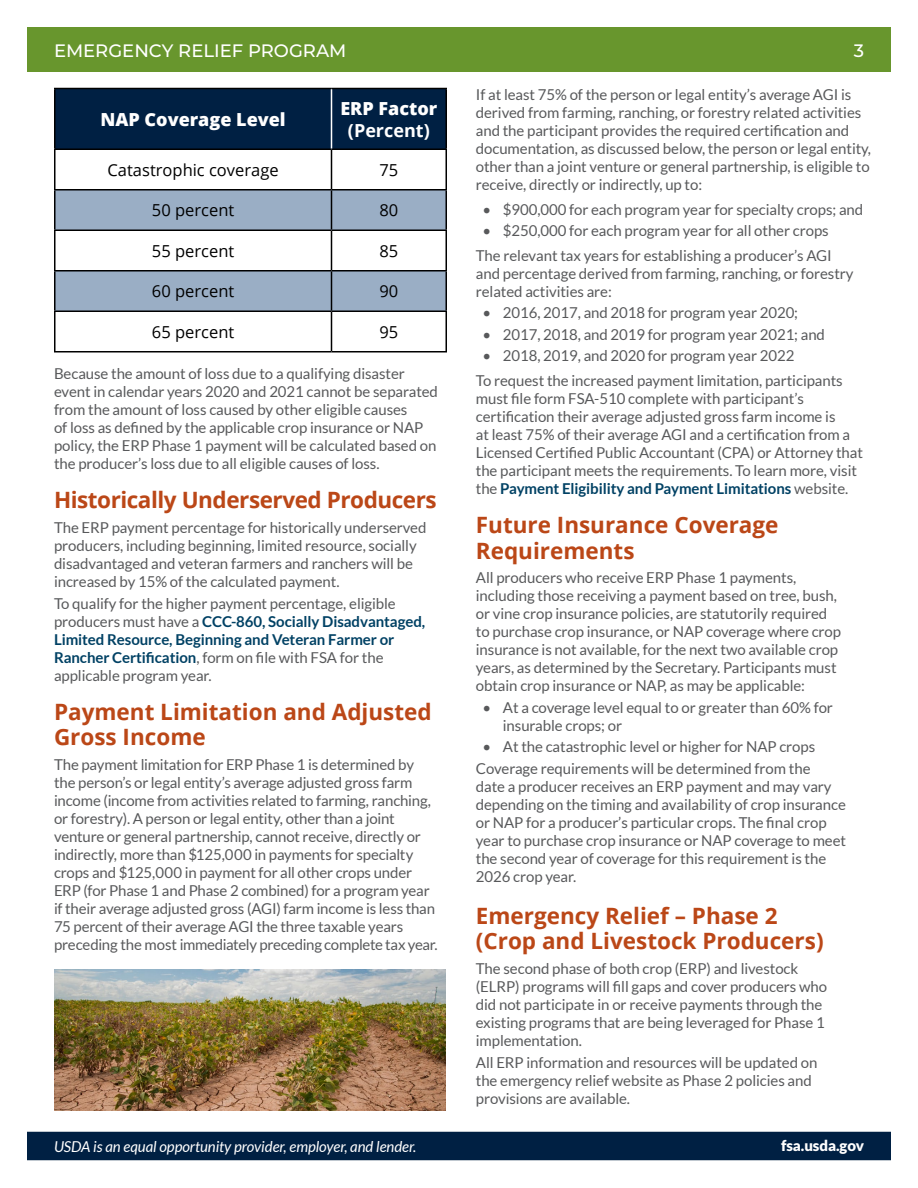
<style>
.page{position:relative;width:918px;height:1188px;background:#fff}
.page>*{position:absolute;margin:0;border:0;box-sizing:border-box;transform-origin:0 0}
.BodySubhead{font:700 22.5px/25.5px "Open Sans";color:#bb4717}
.Body_Text{font:700 22.5px/25.5px "Open Sans";color:#bb4717}
.Body_Text-2{font:700 22.5px "Open Sans";letter-spacing:-.02em;color:#bb4717}
.t1{font:800 18px "Open Sans";color:#fff}
.t2{font:500 18px "Montserrat";color:#fff}
.t3{font:700 18px "Open Sans";color:#fff}
.t4{font:16.5px "Open Sans";color:#000}
.Body_Text-3{font:15px/18px "Lato";letter-spacing:-.005em;color:#58595b}
.Bullets{font:15px/18px "Lato";letter-spacing:-.005em;color:#58595b}
.Body_Text_White{font:italic 15px "Lato";letter-spacing:-.005em;color:#fff}
.Body_Text_White-2{font:900 15px "Lato";letter-spacing:-.005em;color:#fff}
.s1{font-weight:700;color:#004164}
</style>
<div class="page">
<div style="left:27px;top:27px;width:864px;height:44px;background:#68962d"></div>
<div style="left:27px;top:1132px;width:864px;height:28px;background:#002043"></div>
<div style="left:56px;top:89px;width:390px;height:59px;background:#002043"></div>
<svg style="left:56px;top:190px;width:390px;height:120px;fill:#9aaec5"></svg>
<hr style="left:54px;top:88px;width:278px;height:1px;background:#000">
<hr style="left:54px;top:89px;width:2px;height:59px;background:#000">
<hr style="left:332px;top:88px;width:115px;height:1px;background:#000">
<hr style="left:446px;top:89px;width:1px;height:59px;background:#000">
<hr style="left:54px;top:148px;width:278px;height:2px;background:#000">
<hr style="left:54px;top:150px;width:2px;height:39px;background:#000">
<hr style="left:332px;top:148px;width:115px;height:2px;background:#000">
<hr style="left:331px;top:150px;width:1px;height:39px;background:#000">
<hr style="left:446px;top:150px;width:1px;height:39px;background:#000">
<hr style="left:54px;top:189px;width:278px;height:1px;background:#000">
<hr style="left:54px;top:190px;width:2px;height:40px;background:#000">
<hr style="left:332px;top:189px;width:115px;height:1px;background:#000">
<hr style="left:331px;top:190px;width:1px;height:40px;background:#000">
<hr style="left:446px;top:190px;width:1px;height:40px;background:#000">
<hr style="left:54px;top:230px;width:278px;height:1px;background:#000">
<hr style="left:54px;top:231px;width:2px;height:39px;background:#000">
<hr style="left:332px;top:230px;width:115px;height:1px;background:#000">
<hr style="left:331px;top:231px;width:1px;height:39px;background:#000">
<hr style="left:446px;top:231px;width:1px;height:39px;background:#000">
<hr style="left:54px;top:270px;width:278px;height:2px;background:#000">
<hr style="left:54px;top:272px;width:2px;height:38px;background:#000">
<hr style="left:332px;top:270px;width:115px;height:2px;background:#000">
<hr style="left:331px;top:272px;width:1px;height:38px;background:#000">
<hr style="left:446px;top:272px;width:1px;height:38px;background:#000">
<hr style="left:54px;top:310px;width:278px;height:2px;background:#000">
<hr style="left:54px;top:312px;width:2px;height:39px;background:#000">
<hr style="left:332px;top:310px;width:115px;height:2px;background:#000">
<hr style="left:331px;top:312px;width:1px;height:39px;background:#000">
<hr style="left:446px;top:312px;width:1px;height:39px;background:#000">
<hr style="left:54px;top:351px;width:278px;height:1px;background:#000">
<hr style="left:332px;top:351px;width:115px;height:1px;background:#000">
<hr style="left:331px;top:89px;width:1px;height:59px;background:#fff">
<img style="left:54px;top:970px;width:392px;height:140px">
<p class="t2" style="left:54px;top:38px;width:294px">EMERGENCY RELIEF PROGRAM</p>
<p class="t2" style="left:854px;top:38px;width:12px">3</p>
<p class="t1" style="left:100px;top:106px;width:187px">NAP Coverage Level</p>
<p class="t1" style="left:340px;top:94px;width:98px">ERP Factor</p>
<p class="t3" style="left:348px;top:118px;width:83px">(Percent)</p>
<p class="t4" style="left:108px;top:159px;width:173px">Catastrophic coverage</p>
<p class="t4" style="left:379px;top:159px;width:20px">75</p>
<p class="t4" style="left:152px;top:199px;width:84px">50 percent</p>
<p class="t4" style="left:379px;top:199px;width:20px">80</p>
<p class="t4" style="left:152px;top:240px;width:84px">55 percent</p>
<p class="t4" style="left:379px;top:240px;width:20px">85</p>
<p class="t4" style="left:152px;top:280px;width:84px">60 percent</p>
<p class="t4" style="left:379px;top:280px;width:20px">90</p>
<p class="t4" style="left:152px;top:321px;width:84px">65 percent</p>
<p class="t4" style="left:379px;top:321px;width:20px">95</p>
<p class="Body_Text-3" style="left:54px;top:365px;width:386px">Because the amount of loss due to a qualifying disaster event in calendar years 2020 and 2021 cannot be separated from the amount of loss caused by other eligible causes<br>of loss as defined by the applicable crop insurance or NAP policy, the ERP Phase 1 payment will be calculated based on the producer’s loss due to all eligible causes of loss.</p>
<p class="Body_Text-2" style="left:54px;top:484px;width:384px">Historically Underserved Producers</p>
<p class="Body_Text-3" style="left:54px;top:518px;width:374px">The ERP payment percentage for historically underserved producers, including beginning, limited resource, socially disadvantaged and veteran farmers and ranchers will be increased by 15% of the calculated payment.</p>
<p class="Body_Text-3" style="left:54px;top:594px;width:373px">To qualify for the higher payment percentage, eligible producers must have a <span class="s1">CCC-860, Socially Disadvantaged, Limited Resource, Beginning and Veteran Farmer or Rancher Certification</span>, form on file with FSA for the applicable program year.</p>
<p class="Body_Text" style="left:54px;top:698px;width:379px">Payment Limitation and Adjusted<br>Gross Income</p>
<p class="Body_Text-3" style="left:54px;top:755px;width:385px">The payment limitation for ERP Phase 1 is determined by the person’s or legal entity’s average adjusted gross farm income (income from activities related to farming, ranching, or forestry). A person or legal entity, other than a joint venture or general partnership, cannot receive, directly or indirectly, more than $125,000 in payments for specialty crops and $125,000 in payment for all other crops under ERP (for Phase 1 and Phase 2 combined) for a program year if their average adjusted gross (AGI) farm income is less than 75 percent of their average AGI the three taxable years preceding the most immediately preceding complete tax year.</p>
<p class="Body_Text-3" style="left:476px;top:85px;width:397px">If at least 75% of the person or legal entity’s average AGI is derived from farming, ranching, or forestry related activities and the participant provides the required certification and documentation, as discussed below, the person or legal entity, other than a joint venture or general partnership, is eligible to receive, directly or indirectly, up to:</p>
<p class="Body_Text-3" style="left:483px;top:200px;width:382px">• $900,000 for each program year for specialty crops; and</p>
<p class="Body_Text-3" style="left:483px;top:222px;width:348px">• $250,000 for each program year for all other crops</p>
<p class="Body_Text-3" style="left:476px;top:246px;width:379px">The relevant tax years for establishing a producer’s AGI and percentage derived from farming, ranching, or forestry related activities are:</p>
<p class="Body_Text-3" style="left:483px;top:304px;width:317px">• 2016, 2017, and 2018 for program year 2020;</p>
<p class="Body_Text-3" style="left:483px;top:325px;width:344px">• 2017, 2018, and 2019 for program year 2021; and</p>
<p class="Body_Text-3" style="left:483px;top:347px;width:313px">• 2018, 2019, and 2020 for program year 2022</p>
<p class="Body_Text-3" style="left:476px;top:372px;width:389px">To request the increased payment limitation, participants must file form FSA-510 complete with participant’s certification their average adjusted gross farm income is<br>at least 75% of their average AGI and a certification from a Licensed Certified Public Accountant (CPA) or Attorney that the participant meets the requirements. To learn more, visit the <span class="s1">Payment Eligibility and Payment Limitations</span> website.</p>
<p class="BodySubhead" style="left:476px;top:512px;width:304px">Future Insurance Coverage<br>Requirements</p>
<p class="Body_Text-3" style="left:476px;top:569px;width:367px">All producers who receive ERP Phase 1 payments, including those receiving a payment based on tree, bush, or vine crop insurance policies, are statutorily required to purchase crop insurance, or NAP coverage where crop insurance is not available, for the next two available crop years, as determined by the Secretary. Participants must obtain crop insurance or NAP, as may be applicable:</p>
<p class="Body_Text-3" style="left:503px;top:698px;width:332px;text-indent:-20px">• At a coverage level equal to or greater than 60% for insurable crops; or</p>
<p class="Body_Text-3" style="left:483px;top:738px;width:334px">• At the catastrophic level or higher for NAP crops</p>
<p class="Body_Text-3" style="left:476px;top:759px;width:372px">Coverage requirements will be determined from the<br>date a producer receives an ERP payment and may vary depending on the timing and availability of crop insurance or NAP for a producer’s particular crops. The final crop year to purchase crop insurance or NAP coverage to meet the second year of coverage for this requirement is the 2026 crop year.</p>
<p class="BodySubhead" style="left:476px;top:902px;width:349px">Emergency Relief – Phase 2 (Crop and Livestock Producers)</p>
<p class="Body_Text-3" style="left:476px;top:960px;width:353px">The second phase of both crop (ERP) and livestock (ELRP) programs will fill gaps and cover producers who did not participate in or receive payments through the existing programs that are being leveraged for Phase 1 implementation.</p>
<p class="Bullets" style="left:476px;top:1053px;width:343px">All ERP information and resources will be updated on the emergency relief website as Phase 2 policies and provisions are available.</p>
<p class="Body_Text_White" style="left:54px;top:1138px;width:364px">USDA is an equal opportunity provider, employer, and lender.</p>
<p class="Body_Text_White-2" style="left:781px;top:1136px;width:84px">fsa.usda.gov</p>
</div>
